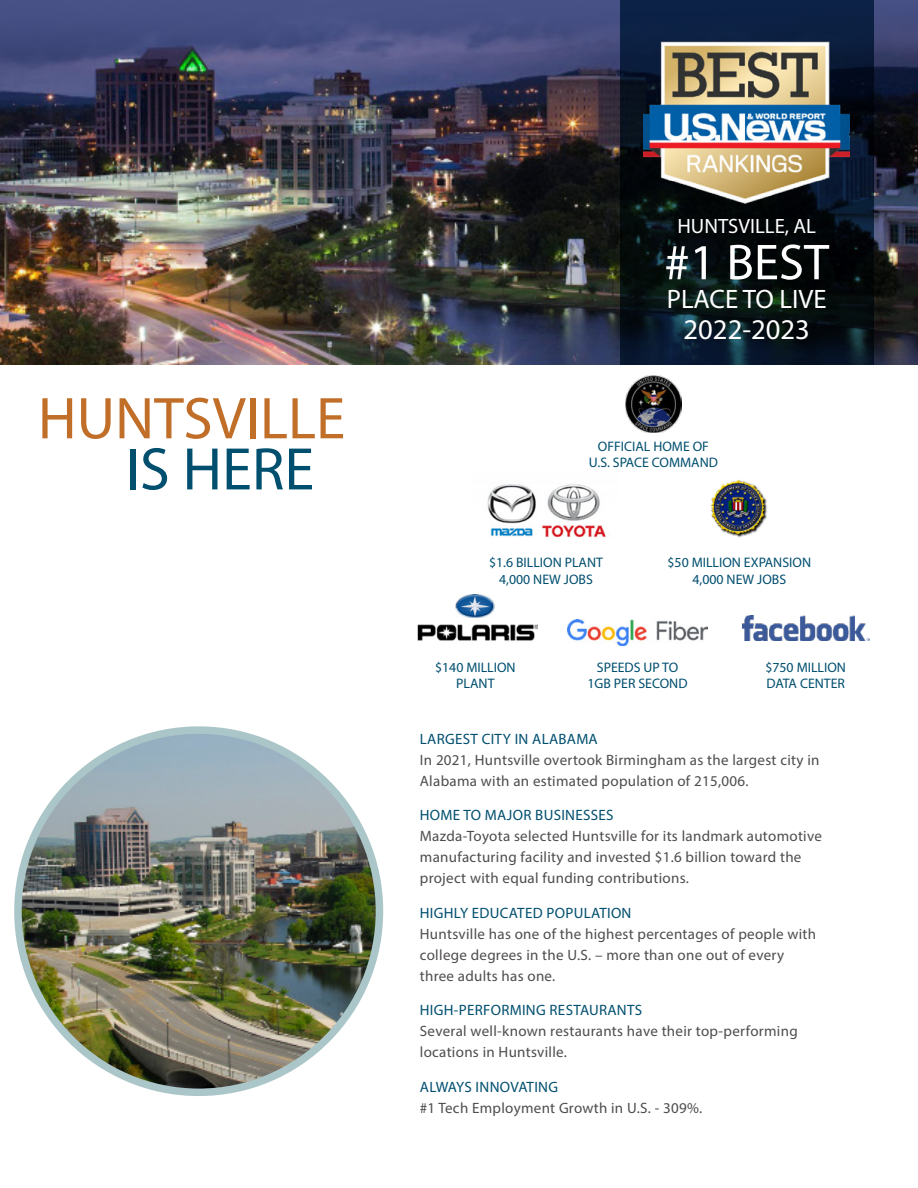
<style>
.page{position:relative;width:918px;height:1188px;background:#fff}
.page>*{position:absolute;margin:0;border:0;box-sizing:border-box;transform-origin:0 0}
.t1{font:60.6px "Myriad Pro";color:#004f6f}
.t2{font:59.4px "Myriad Pro";color:#c16e29}
.t3{font:50.7px "Myriad Pro";color:#fff}
.t4{font:28.65px "Myriad Pro";color:#fff}
.t5{font:26.85px "Myriad Pro";color:#fff}
.t6{font:20.85px "Myriad Pro";color:#fff}
.t7{font:15px/21px "Myriad Pro";letter-spacing:.02em;color:#4f4c4c}
.t8{font:15px "Myriad Pro";letter-spacing:.02em;color:#004f6f}
.t9{font:13.8px/16.6px "Myriad Pro";color:#004f6f;text-align:center}
</style>
<div class="page">
<img style="left:0;top:0;width:918px;height:365px">
<svg style="left:620px;top:0;width:253px;height:365px"></svg>
<img style="left:644px;top:31px;width:206px;height:178px">
<img style="left:487px;top:484px;width:119px;height:53px">
<img style="left:417px;top:624px;width:120px;height:17px">
<img style="left:456px;top:594px;width:39px;height:24px">
<img style="left:568px;top:619px;width:139px;height:26px">
<img style="left:742px;top:616px;width:127px;height:25px">
<img style="left:711px;top:479px;width:56px;height:59px">
<img style="left:18px;top:730px;width:361px;height:362px;border-radius:181px">
<div style="left:14px;top:726px;width:369px;height:370px;border:8px solid #abc6c9;border-radius:50%"></div>
<img style="left:625px;top:375px;width:57px;height:57px">
<h2 class="t2" style="left:38px;top:382px;width:309px">HUNTSVILLE</h2>
<h1 class="t1" style="left:125px;top:432px;width:190px">IS HERE</h1>
<h3 class="t6" style="left:677px;top:213px;width:140px">HUNTSVILLE, AL</h3>
<h3 class="t3" style="left:664px;top:231px;width:166px">#1 BEST</h3>
<h3 class="t5" style="left:667px;top:282px;width:162px">PLACE TO LIVE</h3>
<h3 class="t4" style="left:684px;top:312px;width:128px">2022-2023</h3>
<p class="t9" style="left:589px;top:437px;width:131px">OFFICIAL HOME OF<br>U.S. SPACE COMMAND</p>
<p class="t9" style="left:489px;top:554px;width:116px">$1.6 BILLION PLANT<br>4,000 NEW JOBS</p>
<p class="t9" style="left:668px;top:554px;width:145px">$50 MILLION EXPANSION<br>4,000 NEW JOBS</p>
<p class="t9" style="left:435px;top:659px;width:82px">$140 MILLION<br>PLANT</p>
<p class="t9" style="left:588px;top:659px;width:102px">SPEEDS UP TO<br>1GB PER SECOND</p>
<p class="t9" style="left:765px;top:659px;width:82px;text-align:left">$750 MILLION<br>DATA CENTER</p>
<p class="t8" style="left:420px;top:730px;width:179px">LARGEST CITY IN ALABAMA</p>
<p class="t7" style="left:420px;top:749px;width:401px">In 2021, Huntsville overtook Birmingham as the largest city in<br>Alabama with an estimated population of 215,006.</p>
<p class="t8" style="left:420px;top:806px;width:195px">HOME TO MAJOR BUSINESSES</p>
<p class="t7" style="left:420px;top:826px;width:404px">Mazda-Toyota selected Huntsville for its landmark automotive manufacturing facility and invested $1.6 billion toward the project with equal funding contributions.</p>
<p class="t8" style="left:420px;top:904px;width:213px">HIGHLY EDUCATED POPULATION</p>
<p class="t7" style="left:420px;top:923px;width:398px">Huntsville has one of the highest percentages of people with college degrees in the U.S. – more than one out of every three adults has one.</p>
<p class="t8" style="left:420px;top:1001px;width:224px">HIGH-PERFORMING RESTAURANTS</p>
<p class="t7" style="left:420px;top:1021px;width:379px">Several well-known restaurants have their top-performing locations in Huntsville.</p>
<p class="t8" style="left:420px;top:1078px;width:140px">ALWAYS INNOVATING</p>
<p class="t7" style="left:420px;top:1097px;width:284px">#1 Tech Employment Growth in U.S. - 309%.</p>
</div>
